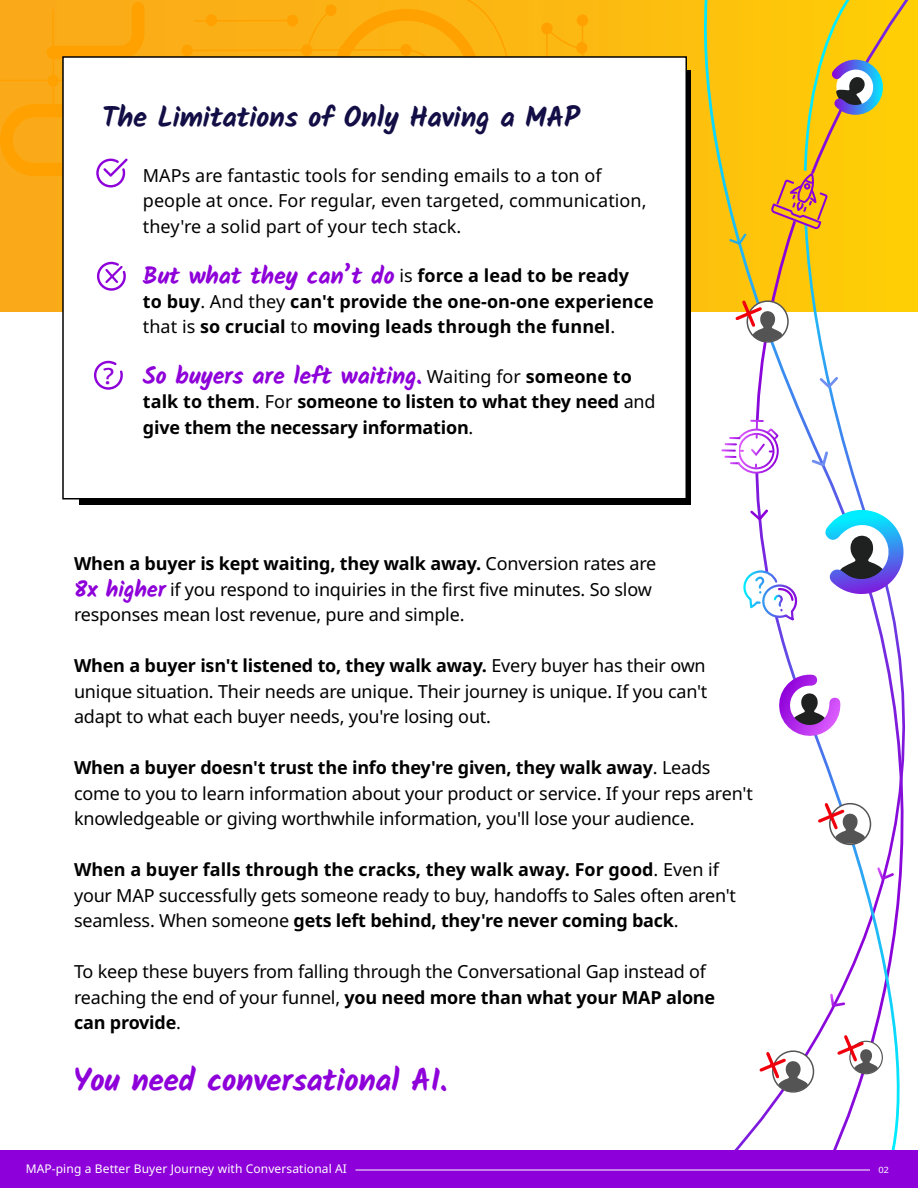
<style>
.page{position:relative;width:918px;height:1188px;background:#fff}
.page>*{position:absolute;margin:0;border:0;box-sizing:border-box;transform-origin:0 0}
.t1{font:700 31.5px "Kalam";letter-spacing:-.01em;color:#8e00d9}
.t2{font:700 28.5px "Kalam";letter-spacing:-.01em;color:#130f46}
.t3{font:700 24px "Kalam";letter-spacing:-.01em;color:#8e00d9}
.t4{font:500 22.5px "Noto Sans";color:#8e00d9;scale:1.08 1}
.t5{font:18px/25.5px "Noto Sans";letter-spacing:-.01em;color:#000}
.t6{font:700 18px/25.5px "Noto Sans";letter-spacing:.005em;color:#000}
.t7{font:12px "Noto Sans";letter-spacing:.01em;color:#fff}
.t8{font:8.7px "Noto Sans";color:#fff;scale:1.06 1}
.s1{font-family:"Kalam";font-size:24px;color:#8e00d9}
.s2{font-weight:400}
.s3{font-family:"Noto Sans";font-weight:400;font-size:18px;color:#000}
.s4{font-family:"Noto Sans";font-size:18px;color:#000}
.s5{font-weight:700}
.s6{font-family:"Kalam";font-weight:700;font-size:22.5px;color:#8e00d9}
</style>
<div class="page">
<svg style="left:0;top:0;width:631px;height:231px;background:#fbad12"></svg>
<svg style="left:194px;top:14px;width:104px;height:13px"></svg>
<div style="left:62px;top:56px;width:625px;height:444px;background:#fff;border:2px solid #000"></div>
<svg style="left:636px;top:0;width:282px;height:1150px"></svg>
<svg style="left:776px;top:675px;width:65px;height:64px"></svg>
<svg style="left:825px;top:510px;width:84px;height:90px"></svg>
<svg style="left:877px;top:867px;width:17px;height:13px"></svg>
<svg style="left:810px;top:449px;width:20px;height:20px"></svg>
<svg style="left:831px;top:60px;width:56px;height:59px"></svg>
<svg style="left:830px;top:994px;width:15px;height:13px"></svg>
<svg style="left:750px;top:509px;width:18px;height:11px"></svg>
<svg style="left:727px;top:231px;width:21px;height:15px"></svg>
<svg style="left:817px;top:374px;width:24px;height:16px"></svg>
<div style="left:722px;top:420px;width:67px;height:52px;background:#fff;border-radius:50%"></div>
<svg style="left:722px;top:420px;width:58px;height:54px"></svg>
<svg style="left:741px;top:569px;width:56px;height:53px"></svg>
<svg style="left:762px;top:159px;width:82px;height:73px;background:#edae24"></svg>
<svg style="left:96px;top:158px;width:32px;height:29px"></svg>
<svg style="left:94px;top:361px;width:29px;height:29px"></svg>
<svg style="left:97px;top:262px;width:29px;height:29px"></svg>
<svg style="left:757px;top:1049px;width:57px;height:44px"></svg>
<svg style="left:733px;top:298px;width:56px;height:45px"></svg>
<svg style="left:815px;top:800px;width:56px;height:45px"></svg>
<svg style="left:835px;top:1032px;width:48px;height:42px"></svg>
<div style="left:0;top:1150px;width:918px;height:38px;background:#8e00d9"></div>
<hr style="left:356px;top:1170px;width:514px;height:1px;background:#fff">
<h2 class="t2" style="left:102px;top:100px;width:479px">The Limitations of Only Having a MAP</h2>
<p class="t5" style="left:143px;top:163px;width:505px">MAPs are fantastic tools for sending emails to a ton of people at once. For regular, even targeted, communication, they're a solid part of your tech stack.</p>
<p class="t6" style="left:143px;top:263px;width:512px"><span class="s1">But what they can’t do</span> <span class="s2">is</span> force a lead to be ready<br>to buy<span class="s2">. And they</span> can't provide the one-on-one experience <span class="s2">that is</span> so crucial <span class="s2">to</span> moving leads through the funnel<span class="s2">.</span></p>
<h3 class="t3" style="left:143px;top:362px;width:490px">So buyers are left waiting. <span class="s3">Waiting for</span> <span class="s4">someone to</span></h3>
<p class="t6" style="left:143px;top:389px;width:514px">talk to them<span class="s2">. For</span> someone to listen to what they need <span class="s2">and </span>give them the necessary information<span class="s2">.</span></p>
<p class="t4" style="left:103px;top:360px;width:12px">?</p>
<p class="t5" style="left:74px;top:552px;width:584px"><span class="s5">When a buyer is kept waiting, they walk away.</span> Conversion rates are<br><span class="s6">8x higher</span> if you respond to inquiries in the first five minutes. So slow responses mean lost revenue, pure and simple.</p>
<p class="t5" style="left:74px;top:654px;width:635px;text-align:justify"><span class="s5">When a buyer isn't listened to, they walk away.</span> Every buyer has their own unique situation. Their needs are unique. Their journey is unique. If you can't adapt to what each buyer needs, you're losing out.</p>
<p class="t5" style="left:74px;top:756px;width:680px"><span class="s5">When a buyer doesn't trust the info they're given, they walk away</span>. Leads come to you to learn information about your product or service. If your reps aren't knowledgeable or giving worthwhile information, you'll lose your audience.</p>
<p class="t5" style="left:74px;top:858px;width:664px"><span class="s5">When a buyer falls through the cracks, they walk away. For good</span>. Even if your MAP successfully gets someone ready to buy, handoffs to Sales often aren't seamless. When someone <span class="s5">gets left behind, they're never coming back</span>.</p>
<p class="t5" style="left:74px;top:960px;width:643px">To keep these buyers from falling through the Conversational Gap instead of reaching the end of your funnel, <span class="s5">you need more than what your MAP alone can provide</span>.</p>
<h1 class="t1" style="left:73px;top:1062px;width:376px">You need conversational AI.</h1>
<p class="t7" style="left:26px;top:1160px;width:323px">MAP-ping a Better Buyer Journey with Conversational AI</p>
<p class="t8" style="left:878px;top:1164px;width:11px">02</p>
</div>
